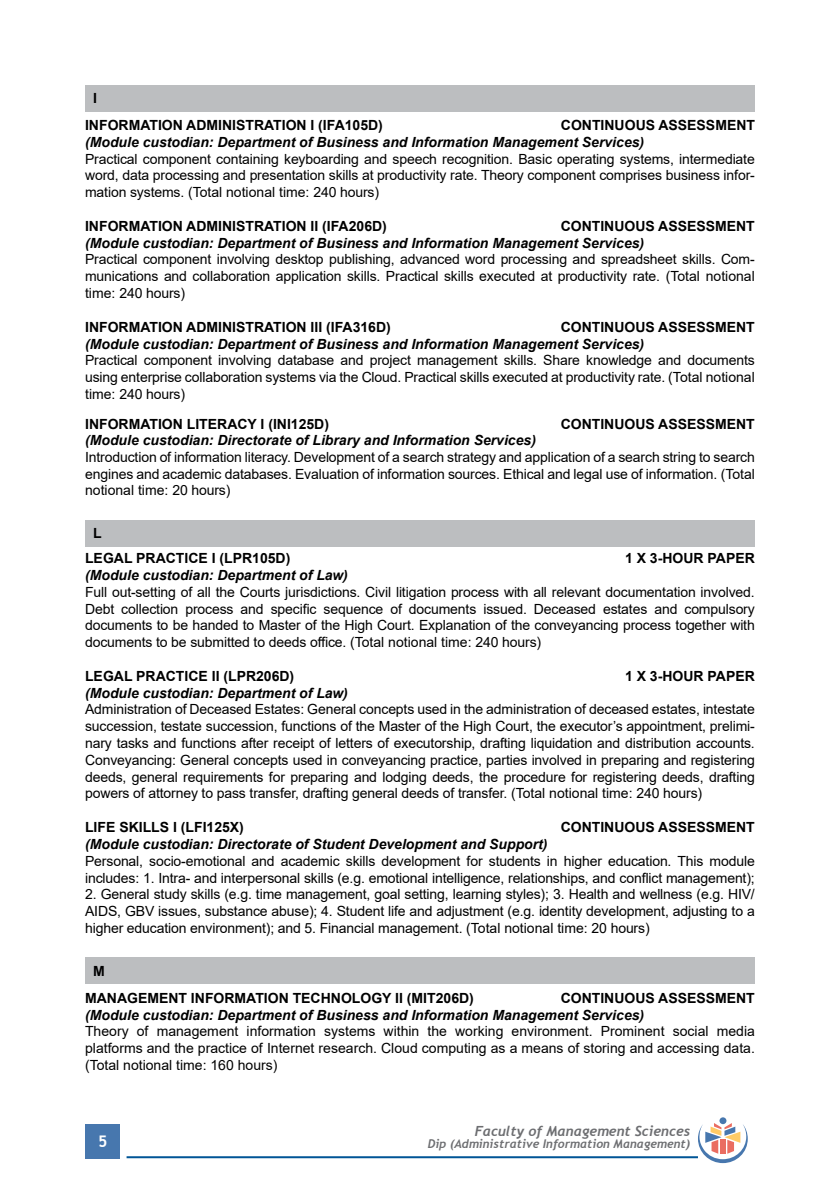
<style>
.page{position:relative;width:840px;height:1191px;background:#fff}
.page>*{position:absolute;margin:0;border:0;box-sizing:border-box;transform-origin:0 0}
.t1{font:700 16px "Trebuchet MS";color:#fff}
.t2{font:14px/16.8px "Arial";letter-spacing:-.01em;color:#000;text-align:justify}
.t3{font:italic 700 14px "Arial";color:#000}
.t4{font:700 14px/26.8px "Arial";color:#000}
.t5{font:italic 700 14px "Trebuchet";color:#6d6e71}
.t6{font:italic 700 12px "Trebuchet";color:#6d6e71}
</style>
<div class="page">
<div style="left:86px;top:1124px;width:34px;height:34px;background:#4777ae"></div>
<hr style="left:126px;top:1156px;width:571px;height:2px;background:#005596">
<div style="left:719px;top:1117px;width:7px;height:7px;background:#4777ae;border-radius:50%"></div>
<svg style="left:697px;top:1123px;width:50px;height:40px"></svg>
<div style="left:85px;top:85px;width:669px;height:26px;background:#bcbec0"></div>
<div style="left:85px;top:520px;width:669px;height:26px;background:#bcbec0"></div>
<div style="left:85px;top:957px;width:669px;height:27px;background:#bcbec0"></div>
<p class="t4" style="left:85px;top:85px;width:299px;text-indent:8px">I<br>INFORMATION ADMINISTRATION I (IFA105D)</p>
<p class="t4" style="left:560px;top:112px;width:195px">CONTINUOUS ASSESSMENT</p>
<p class="t3" style="left:85px;top:133px;width:560px">(Module custodian: Department of Business and Information Management Services)</p>
<p class="t2" style="left:85px;top:150px;width:671px">Practical component containing keyboarding and speech recognition. Basic operating systems, intermediate word, data processing and presentation skills at productivity rate. Theory component comprises business infor&shy;mation systems. (Total notional time: 240 hours)</p>
<p class="t4" style="left:85px;top:213px;width:303px">INFORMATION ADMINISTRATION II (IFA206D)</p>
<p class="t4" style="left:560px;top:213px;width:195px">CONTINUOUS ASSESSMENT</p>
<p class="t3" style="left:85px;top:233px;width:560px">(Module custodian: Department of Business and Information Management Services)</p>
<p class="t2" style="left:85px;top:251px;width:671px">Practical component involving desktop publishing, advanced word processing and spreadsheet skills. Com&shy;munications and collaboration application skills. Practical skills executed at productivity rate. (Total notional time: 240 hours)</p>
<p class="t4" style="left:85px;top:313px;width:307px">INFORMATION ADMINISTRATION III (IFA316D)</p>
<p class="t4" style="left:560px;top:313px;width:195px">CONTINUOUS ASSESSMENT</p>
<p class="t3" style="left:85px;top:334px;width:560px">(Module custodian: Department of Business and Information Management Services)</p>
<p class="t2" style="left:85px;top:352px;width:671px">Practical component involving database and project management skills. Share knowledge and documents using enterprise collaboration systems via the Cloud. Practical skills executed at productivity rate. (Total notional time: 240 hours)</p>
<p class="t4" style="left:85px;top:411px;width:245px">INFORMATION LITERACY I (INI125D)</p>
<p class="t4" style="left:560px;top:411px;width:195px">CONTINUOUS ASSESSMENT</p>
<p class="t3" style="left:85px;top:431px;width:452px">(Module custodian: Directorate of Library and Information Services)</p>
<p class="t2" style="left:85px;top:448px;width:671px">Introduction of information literacy. Development of a search strategy and application of a search string to search engines and academic databases. Evaluation of information sources. Ethical and legal use of information. (Total notional time: 20 hours)</p>
<p class="t4" style="left:85px;top:521px;width:207px;line-height:24.8px;text-indent:8px">L<br>LEGAL PRACTICE I (LPR105D)</p>
<p class="t4" style="left:624px;top:545px;width:131px">1 X 3-HOUR PAPER</p>
<p class="t3" style="left:85px;top:566px;width:264px">(Module custodian: Department of Law)</p>
<p class="t2" style="left:85px;top:583px;width:671px">Full out-setting of all the Courts jurisdictions. Civil litigation process with all relevant documentation involved.<br>Debt collection process and specific sequence of documents issued. Deceased estates and compulsory documents to be handed to Master of the High Court. Explanation of the conveyancing process together with documents to be submitted to deeds office. (Total notional time: 240 hours)</p>
<p class="t4" style="left:85px;top:662px;width:210px">LEGAL PRACTICE II (LPR206D)</p>
<p class="t4" style="left:624px;top:662px;width:131px">1 X 3-HOUR PAPER</p>
<p class="t3" style="left:85px;top:683px;width:264px">(Module custodian: Department of Law)</p>
<p class="t2" style="left:85px;top:701px;width:671px">Administration of Deceased Estates: General concepts used in the administration of deceased estates, intestate succession, testate succession, functions of the Master of the High Court, the executor’s appointment, prelimi&shy;nary tasks and functions after receipt of letters of executorship, drafting liquidation and distribution accounts.<br>Conveyancing: General concepts used in conveyancing practice, parties involved in preparing and registering deeds, general requirements for preparing and lodging deeds, the procedure for registering deeds, drafting powers of attorney to pass transfer, drafting general deeds of transfer. (Total notional time: 240 hours)</p>
<p class="t4" style="left:85px;top:814px;width:160px">LIFE SKILLS I (LFI125X)</p>
<p class="t4" style="left:560px;top:814px;width:195px">CONTINUOUS ASSESSMENT</p>
<p class="t3" style="left:85px;top:834px;width:464px">(Module custodian: Directorate of Student Development and Support)</p>
<p class="t2" style="left:85px;top:852px;width:670px">Personal, socio-emotional and academic skills development for students in higher education. This module includes: 1. Intra- and interpersonal skills (e.g. emotional intelligence, relationships, and conflict management);</p>
<p class="t2" style="left:85px;top:886px;width:671px">2. General study skills (e.g. time management, goal setting, learning styles); 3. Health and wellness (e.g. HIV/ AIDS, GBV issues, substance abuse); 4. Student life and adjustment (e.g. identity development, adjusting to a higher education environment); and 5. Financial management. (Total notional time: 20 hours)</p>
<p class="t4" style="left:85px;top:957px;width:390px;text-indent:8px">M<br>MANAGEMENT INFORMATION TECHNOLOGY II (MIT206D)</p>
<p class="t4" style="left:560px;top:984px;width:195px">CONTINUOUS ASSESSMENT</p>
<p class="t3" style="left:85px;top:1005px;width:560px">(Module custodian: Department of Business and Information Management Services)</p>
<p class="t2" style="left:85px;top:1023px;width:671px">Theory of management information systems within the working environment. Prominent social media platforms and the practice of Internet research. Cloud computing as a means of storing and accessing data. (Total notional time: 160 hours)</p>
<p class="t1" style="left:98px;top:1131px;width:11px">5</p>
<p class="t5" style="left:474px;top:1121px;width:217px">Faculty of Management Sciences</p>
<p class="t6" style="left:427px;top:1135px;width:264px">Dip (Administrative Information Management)</p>
</div>
